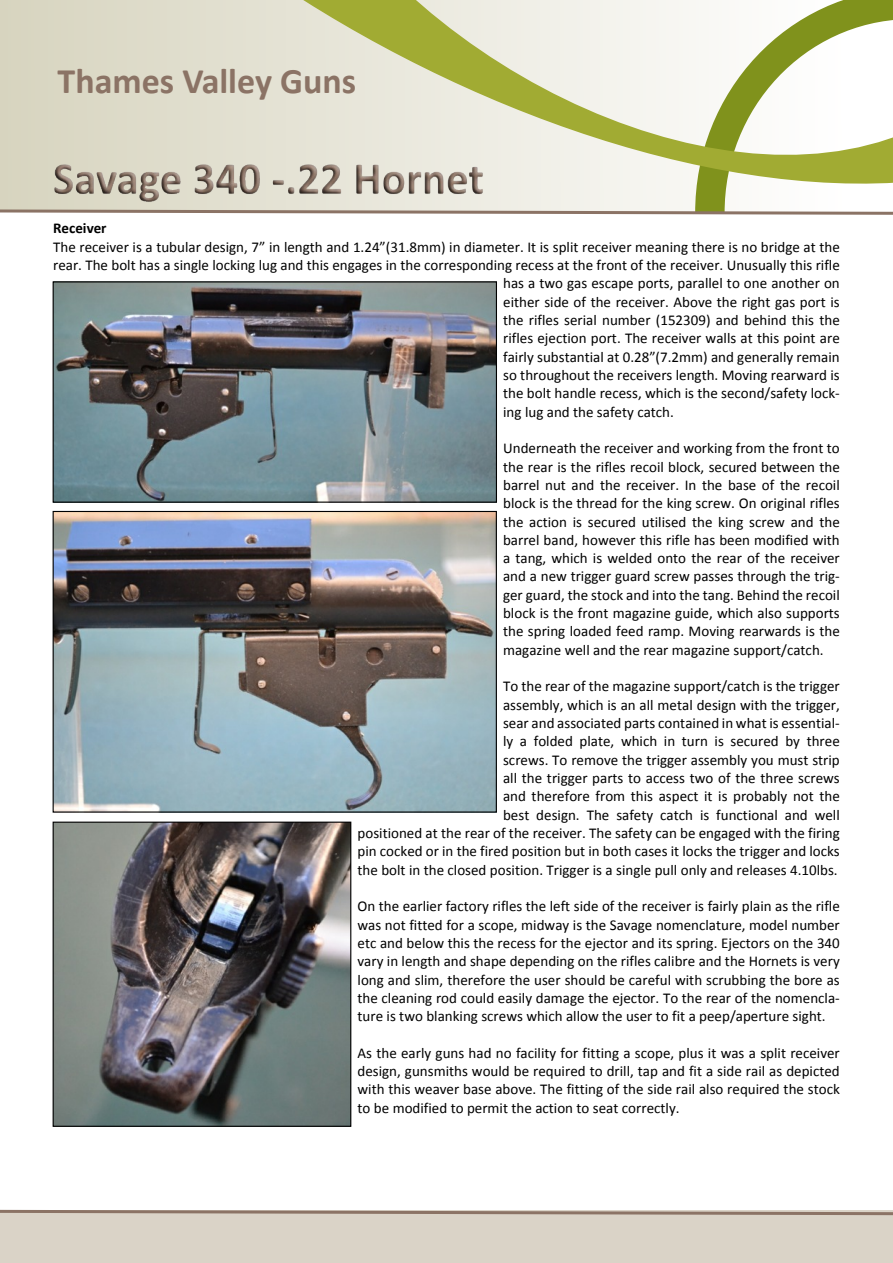
<style>
.page{position:relative;width:893px;height:1263px;background:#fff}
.page>*{position:absolute;margin:0;border:0;box-sizing:border-box;transform-origin:0 0}
.t1{font:700 36px "Calibri";color:#8b7365}
.t2{font:15px/18.3px "Calibri";color:#000;text-align:justify}
.t3{font:700 15px "Calibri";color:#000}
</style>
<div class="page">
<svg style="left:0;top:0;width:893px;height:215px"></svg>
<img style="left:53px;top:148px;width:449px;height:57px">
<div style="left:0;top:1210px;width:893px;height:53px;background:#dad3c7"></div>
<svg style="left:0;top:1209px;width:893px;height:7px"></svg>
<img style="left:55px;top:283px;width:440px;height:218px">
<div style="left:53px;top:281px;width:444px;height:222px;border:1px solid #000"></div>
<img style="left:55px;top:513px;width:440px;height:298px">
<div style="left:53px;top:511px;width:444px;height:302px;border:1px solid #000"></div>
<img style="left:55px;top:824px;width:294px;height:301px">
<div style="left:53px;top:822px;width:298px;height:305px;border:1px solid #000"></div>
<h1 class="t1" style="left:58px;top:66px;width:300px">Thames Valley Guns</h1>
<p class="t3" style="left:53px;top:222px;width:55px">Receiver</p>
<p class="t2" style="left:53px;top:239px;width:788px">The receiver is a tubular design, 7” in length and 1.24”(31.8mm) in diameter. It is split receiver meaning there is no bridge at the</p>
<p class="t2" style="left:53px;top:257px;width:788px">rear. The bolt has a single locking lug and this engages in the corresponding recess at the front of the receiver. Unusually this rifle</p>
<p class="t2" style="left:503px;top:275px;width:338px">has a two gas escape ports, parallel to one another on</p>
<p class="t2" style="left:503px;top:294px;width:338px">either side of the receiver. Above the right gas port is</p>
<p class="t2" style="left:503px;top:312px;width:338px">the rifles serial number (152309) and behind this the</p>
<p class="t2" style="left:503px;top:330px;width:338px">rifles ejection port. The receiver walls at this point are</p>
<p class="t2" style="left:503px;top:349px;width:338px">fairly substantial at 0.28”(7.2mm) and generally remain</p>
<p class="t2" style="left:503px;top:367px;width:338px">so throughout the receivers length. Moving rearward is</p>
<p class="t2" style="left:503px;top:385px;width:338px">the bolt handle recess, which is the second/safety lock-</p>
<p class="t2" style="left:503px;top:404px;width:172px">ing lug and the safety catch.</p>
<p class="t2" style="left:503px;top:440px;width:338px">Underneath the receiver and working from the front to the rear is the rifles recoil block, secured between the barrel nut and the receiver. In the base of the recoil block is the thread for the king screw. On original rifles the action is secured utilised the king screw and the barrel band, however this rifle has been modified with a tang, which is welded onto the rear of the receiver and a new trigger guard screw passes through the trig&shy;ger guard, the stock and into the tang. Behind the recoil block is the front magazine guide, which also supports the spring loaded feed ramp. Moving rearwards is the magazine well and the rear magazine support/catch.</p>
<p class="t2" style="left:358px;top:678px;width:484px;text-align:right">To the rear of the magazine support/catch is the trigger<br>assembly, which is an all metal design with the trigger,<br>sear and associated parts contained in what is essential-<br>ly a folded plate, which in turn is secured by three<br>screws. To remove the trigger assembly you must strip<br>all the trigger parts to access two of the three screws<br>and therefore from this aspect it is probably not the<br>best design. The safety catch is functional and well<br>positioned at the rear of the receiver. The safety can be engaged with the firing pin cocked or in the fired position but in both cases it locks the trigger and locks the bolt in the closed position. Trigger is a single pull only and releases 4.10lbs.</p>
<p class="t2" style="left:358px;top:898px;width:484px">On the earlier factory rifles the left side of the receiver is fairly plain as the rifle was not fitted for a scope, midway is the Savage nomenclature, model number etc and below this the recess for the ejector and its spring. Ejectors on the 340 vary in length and shape depending on the rifles calibre and the Hornets is very long and slim, therefore the user should be careful with scrubbing the bore as the cleaning rod could easily damage the ejector. To the rear of the nomencla&shy;ture is two blanking screws which allow the user to fit a peep/aperture sight.</p>
<p class="t2" style="left:358px;top:1045px;width:484px">As the early guns had no facility for fitting a scope, plus it was a split receiver design, gunsmiths would be required to drill, tap and fit a side rail as depicted with this weaver base above. The fitting of the side rail also required the stock to be modified to permit the action to seat correctly.</p>
</div>
